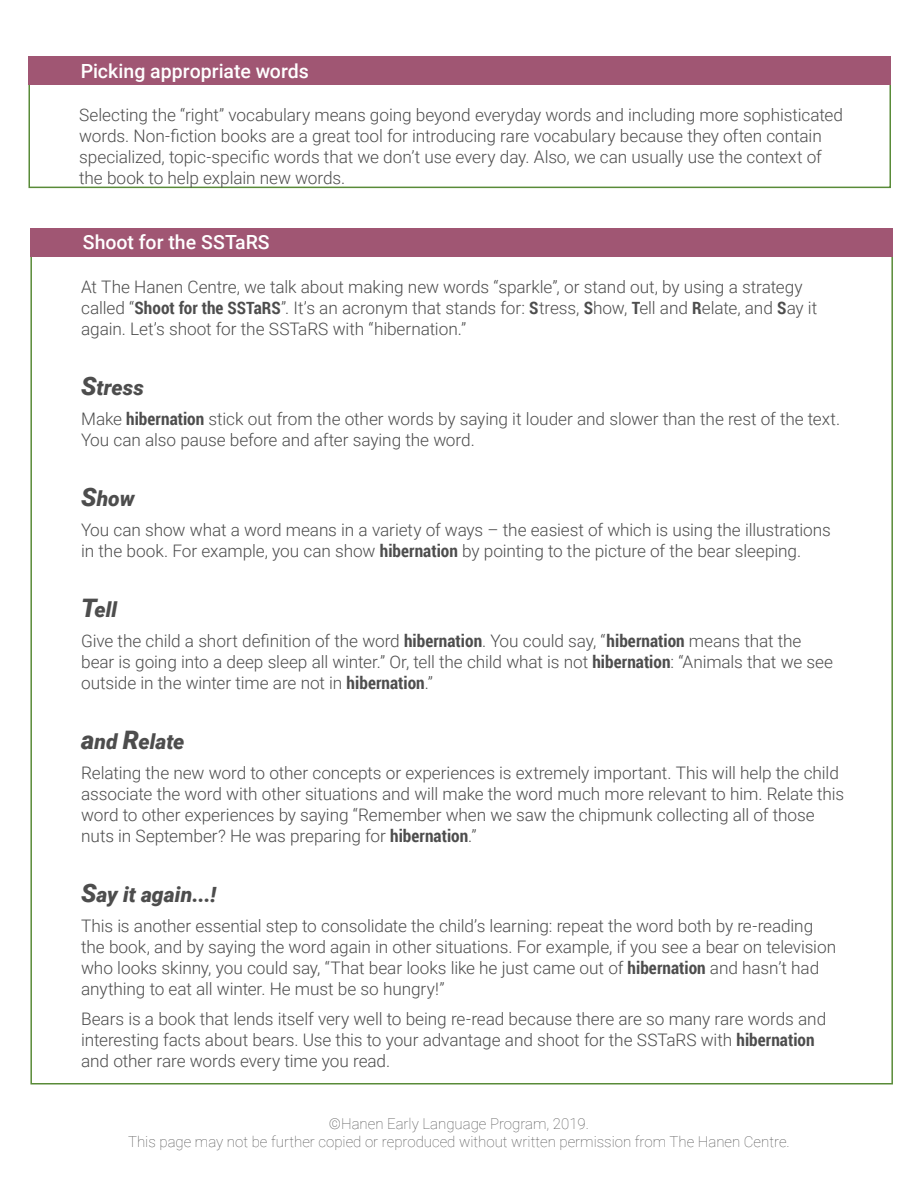
<style>
.page{position:relative;width:918px;height:1188px;background:#fff}
.page>*{position:absolute;margin:0;border:0;box-sizing:border-box;transform-origin:0 0}
.bullet{font:italic 900 21px "Roboto";letter-spacing:.005em;color:#4d4d4d}
.t1{font:500 19.5px "Roboto";color:#fff}
.bullet-2{font:300 17.25px/21px "Roboto";letter-spacing:-.005em;color:#4d4d4d}
.t2{font:100 15px/18px "Roboto";color:#4d4d4d;text-align:center}
.s1{font-weight:700;font-stretch:condensed}
.s2{font-size:25.5px}
</style>
<div class="page">
<div style="left:28px;top:56px;width:863px;height:132px;border:2px solid #598b38"></div>
<div style="left:28px;top:56px;width:863px;height:29px;background:#a05673"></div>
<div style="left:30px;top:228px;width:863px;height:28px;background:#a05673"></div>
<p class="t1" style="left:81px;top:57px;width:230px">Picking appropriate words</p>
<p class="bullet-2" style="left:79px;top:104px;width:765px">Selecting the “right” vocabulary means going beyond everyday words and including more sophisticated words. Non-fiction books are a great tool for introducing rare vocabulary because they often contain specialized, topic-specific words that we don’t use every day. Also, we can usually use the context of the book to help explain new words.</p>
<p class="t1" style="left:83px;top:229px;width:188px">Shoot for the SSTaRS</p>
<p class="bullet-2" style="left:81px;top:276px;width:738px">At The Hanen Centre, we talk about making new words “sparkle”, or stand out, by using a strategy called “<span class="s1">Shoot for the SSTaRS</span>”. It’s an acronym that stands for: <span class="s1">S</span>tress, <span class="s1">S</span>how, <span class="s1">T</span>ell and <span class="s1">R</span>elate, and <span class="s1">S</span>ay it again. Let’s shoot for the SSTaRS with “hibernation.”</p>
<p class="bullet" style="left:81px;top:373px;width:64px"><span class="s2">S</span>tress</p>
<p class="bullet-2" style="left:81px;top:408px;width:761px">Make <span class="s1">hibernation</span> stick out from the other words by saying it louder and slower than the rest of the text.<br>You can also pause before and after saying the word.</p>
<p class="bullet" style="left:81px;top:484px;width:55px"><span class="s2">S</span>how</p>
<p class="bullet-2" style="left:81px;top:519px;width:751px">You can show what a word means in a variety of ways – the easiest of which is using the illustrations in the book. For example, you can show <span class="s1">hibernation</span> by pointing to the picture of the bear sleeping.</p>
<p class="bullet" style="left:81px;top:595px;width:38px"><span class="s2">T</span>ell</p>
<p class="bullet-2" style="left:81px;top:630px;width:753px">Give the child a short definition of the word <span class="s1">hibernation</span>. You could say, “<span class="s1">hibernation</span> means that the bear is going into a deep sleep all winter.” Or, tell the child what is not <span class="s1">hibernation</span>: “Animals that we see outside in the winter time are not in <span class="s1">hibernation</span>.”</p>
<p class="bullet" style="left:81px;top:727px;width:105px"><span class="s2">a</span>nd <span class="s2">R</span>elate</p>
<p class="bullet-2" style="left:81px;top:762px;width:765px">Relating the new word to other concepts or experiences is extremely important. This will help the child associate the word with other situations and will make the word much more relevant to him. Relate this word to other experiences by saying “Remember when we saw the chipmunk collecting all of those nuts in September? He was preparing for <span class="s1">hibernation</span>.”</p>
<p class="bullet" style="left:81px;top:880px;width:137px"><span class="s2">S</span>ay it again...!</p>
<p class="bullet-2" style="left:81px;top:915px;width:756px">This is another essential step to consolidate the child’s learning: repeat the word both by re-reading the book, and by saying the word again in other situations. For example, if you see a bear on television who looks skinny, you could say, “That bear looks like he just came out of <span class="s1">hibernation</span> and hasn’t had anything to eat all winter. He must be so hungry!”</p>
<p class="bullet-2" style="left:81px;top:1008px;width:747px">Bears is a book that lends itself very well to being re-read because there are so many rare words and interesting facts about bears. Use this to your advantage and shoot for the SSTaRS with <span class="s1">hibernation </span>and other rare words every time you read.</p>
<p class="t2" style="left:128px;top:1114px;width:663px">©Hanen Early Language Program, 2019.<br>This page may not be further copied or reproduced without written permission from The Hanen Centre.</p>
</div>
